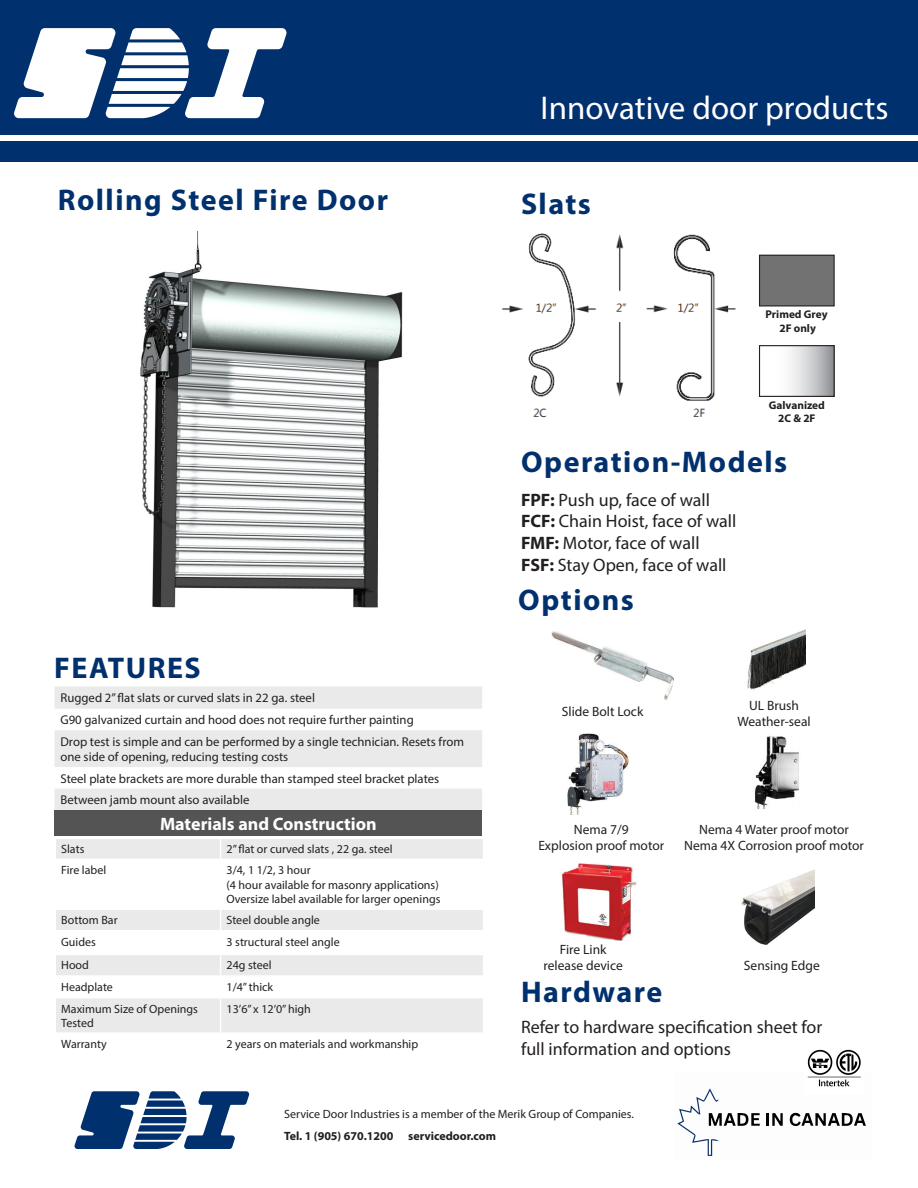
<style>
.page{position:relative;width:918px;height:1188px;background:#fff}
.page>*{position:absolute;margin:0;border:0;box-sizing:border-box;transform-origin:0 0}
.t1{font:33px "Myriad Pro";color:#fff}
.t2{font:33px "Museo 500";color:#fff}
.t3{font:700 30px "Myriad Pro";letter-spacing:.05em;color:#00306d}
.t4{font:18px/21.6px "Myriad Pro";color:#231f20}
.t5{font:700 18px "Myriad Pro";color:#fff}
.t6{font:13.5px/16.2px "Myriad Pro";color:#231f20;text-align:center}
.t7{font:12.75px/15.3px "Myriad Pro";color:#231f20}
.t8{font:12px/14.4px "Myriad Pro";color:#231f20}
.t9{font:700 11.25px/13.5px "Myriad Pro";color:#231f20;text-align:center}
.s1{font-weight:700}
</style>
<div class="page">
<div style="left:0;top:0;width:918px;height:162px;background:#00306d"></div>
<div style="left:0;top:136px;width:918px;height:5px;background:#fff"></div>
<svg style="left:14px;top:28px;width:273px;height:90px"></svg>
<svg style="left:54px;top:686px;width:428px;height:124px;fill:#eaeaeb"></svg>
<div style="left:54px;top:810px;width:428px;height:26px;background:#545454"></div>
<img style="left:140px;top:232px;width:263px;height:376px">
<div style="left:760px;top:255px;width:74px;height:51px;background:#717271"></div>
<div style="left:759px;top:255px;width:76px;height:51px;border:1px solid #231f20"></div>
<svg style="left:790px;top:347px;width:43px;height:48px;background:#c9cacc"></svg>
<div style="left:759px;top:345px;width:76px;height:52px;border:1px solid #231f20"></div>
<img style="left:502px;top:233px;width:234px;height:185px">
<img style="left:747px;top:629px;width:59px;height:61px">
<img style="left:562px;top:863px;width:75px;height:78px">
<img style="left:568px;top:733px;width:61px;height:82px">
<svg style="left:56px;top:839px;width:427px;height:193px;fill:#f1f1f1"></svg>
<svg style="left:220px;top:839px;width:1px;height:20px"></svg>
<hr style="left:54px;top:859px;width:167px;height:1px;background:#fff">
<hr style="left:221px;top:859px;width:263px;height:1px;background:#fff">
<hr style="left:220px;top:860px;width:1px;height:48px;background:#fff">
<hr style="left:54px;top:908px;width:167px;height:2px;background:#fff">
<hr style="left:221px;top:908px;width:263px;height:2px;background:#fff">
<hr style="left:54px;top:930px;width:167px;height:2px;background:#fff">
<hr style="left:221px;top:930px;width:263px;height:2px;background:#fff">
<hr style="left:54px;top:954px;width:167px;height:1px;background:#fff">
<hr style="left:221px;top:954px;width:263px;height:1px;background:#fff">
<hr style="left:54px;top:975px;width:167px;height:2px;background:#fff">
<hr style="left:221px;top:975px;width:263px;height:2px;background:#fff">
<svg style="left:220px;top:910px;width:1px;height:87px"></svg>
<hr style="left:54px;top:997px;width:167px;height:1px;background:#fff">
<hr style="left:221px;top:997px;width:263px;height:1px;background:#fff">
<hr style="left:220px;top:998px;width:1px;height:34px;background:#fff">
<img style="left:741px;top:869px;width:74px;height:76px">
<img style="left:551px;top:631px;width:122px;height:69px">
<div style="left:579px;top:891px;width:16px;height:5px;background:#fff"></div>
<div style="left:580px;top:916px;width:15px;height:5px;background:#fff"></div>
<img style="left:755px;top:736px;width:44px;height:73px">
<svg style="left:75px;top:1091px;width:174px;height:58px"></svg>
<svg style="left:766px;top:1113px;width:17px;height:13px"></svg>
<svg style="left:790px;top:1112px;width:76px;height:14px"></svg>
<svg style="left:677px;top:1088px;width:83px;height:68px"></svg>
<img style="left:807px;top:1049px;width:54px;height:38px">
<p class="t3" style="left:58px;top:181px;width:332px">Rolling Steel Fire Door</p>
<p class="t3" style="left:54px;top:648px;width:148px">FEATURES</p>
<p class="t7" style="left:60px;top:690px;width:256px">Rugged 2” flat slats or curved slats in 22 ga. steel</p>
<p class="t7" style="left:60px;top:712px;width:355px">G90 galvanized curtain and hood does not require further painting</p>
<p class="t7" style="left:60px;top:734px;width:405px">Drop test is simple and can be performed by a single technician. Resets from one side of opening, reducing testing costs</p>
<p class="t7" style="left:60px;top:771px;width:380px">Steel plate brackets are more durable than stamped steel bracket plates</p>
<p class="t7" style="left:60px;top:792px;width:190px">Between jamb mount also available</p>
<p class="t5" style="left:160px;top:812px;width:218px">Materials and Construction</p>
<p class="t8" style="left:61px;top:842px;width:25px">Slats</p>
<p class="t8" style="left:227px;top:842px;width:168px">2” flat or curved slats , 22 ga. steel</p>
<p class="t8" style="left:61px;top:863px;width:46px">Fire label</p>
<p class="t8" style="left:227px;top:863px;width:215px">3/4, 1 1/2, 3 hour<br>(4 hour available for masonry applications)<br>Oversize label available for larger openings</p>
<p class="t8" style="left:61px;top:913px;width:58px">Bottom Bar</p>
<p class="t8" style="left:227px;top:913px;width:95px">Steel double angle</p>
<p class="t8" style="left:61px;top:934px;width:36px">Guides</p>
<p class="t8" style="left:227px;top:934px;width:115px">3 structural steel angle</p>
<p class="t8" style="left:61px;top:958px;width:29px">Hood</p>
<p class="t8" style="left:227px;top:958px;width:47px">24g steel</p>
<p class="t8" style="left:61px;top:980px;width:53px">Headplate</p>
<p class="t8" style="left:227px;top:980px;width:48px">1/4” thick</p>
<p class="t8" style="left:61px;top:1001px;width:138px">Maximum Size of Openings<br>Tested</p>
<p class="t8" style="left:227px;top:1001px;width:86px">13’6” x 12’0” high</p>
<p class="t8" style="left:61px;top:1037px;width:47px">Warranty</p>
<p class="t8" style="left:227px;top:1037px;width:193px">2 years on materials and workmanship</p>
<p class="t2" style="left:539px;top:76px;width:366px">With Merik it is possible</p>
<p class="t1" style="left:541px;top:88px;width:349px">Innovative door products</p>
<p class="t3" style="left:521px;top:184px;width:71px">Slats</p>
<p class="t9" style="left:766px;top:307px;width:64px">Primed Grey<br>2F only</p>
<p class="t9" style="left:769px;top:398px;width:58px">Galvanized<br>2C &amp; 2F</p>
<p class="t3" style="left:521px;top:442px;width:268px">Operation-Models</p>
<p class="t4" style="left:521px;top:489px;width:217px"><span class="s1">FPF:</span> Push up, face of wall<br><span class="s1">FCF:</span> Chain Hoist, face of wall</p>
<p class="t4" style="left:521px;top:532px;width:180px"><span class="s1">FMF:</span> Motor, face of wall</p>
<p class="t4" style="left:521px;top:554px;width:207px"><span class="s1">FSF:</span> Stay Open, face of wall</p>
<p class="t3" style="left:518px;top:581px;width:117px">Options</p>
<p class="t6" style="left:562px;top:704px;width:83px">Slide Bolt Lock</p>
<p class="t6" style="left:738px;top:697px;width:75px">UL Brush<br>Weather-seal</p>
<p class="t6" style="left:538px;top:821px;width:127px">Nema 7/9<br>Explosion proof motor</p>
<p class="t6" style="left:684px;top:821px;width:181px">Nema 4 Water proof motor<br>Nema 4X Corrosion proof motor</p>
<p class="t6" style="left:544px;top:941px;width:81px">Fire Link release device</p>
<p class="t6" style="left:744px;top:957px;width:77px">Sensing Edge</p>
<p class="t3" style="left:521px;top:972px;width:143px">Hardware</p>
<p class="t4" style="left:521px;top:1016px;width:303px">Refer to hardware specification sheet for full information and options</p>
<p class="t8" style="left:284px;top:1103px;width:351px;line-height:21.6px">Service Door Industries is a member of the Merik Group of Companies.<br><span class="s1">Tel. 1 (905) 670.1200 servicedoor.com</span></p>
</div>
